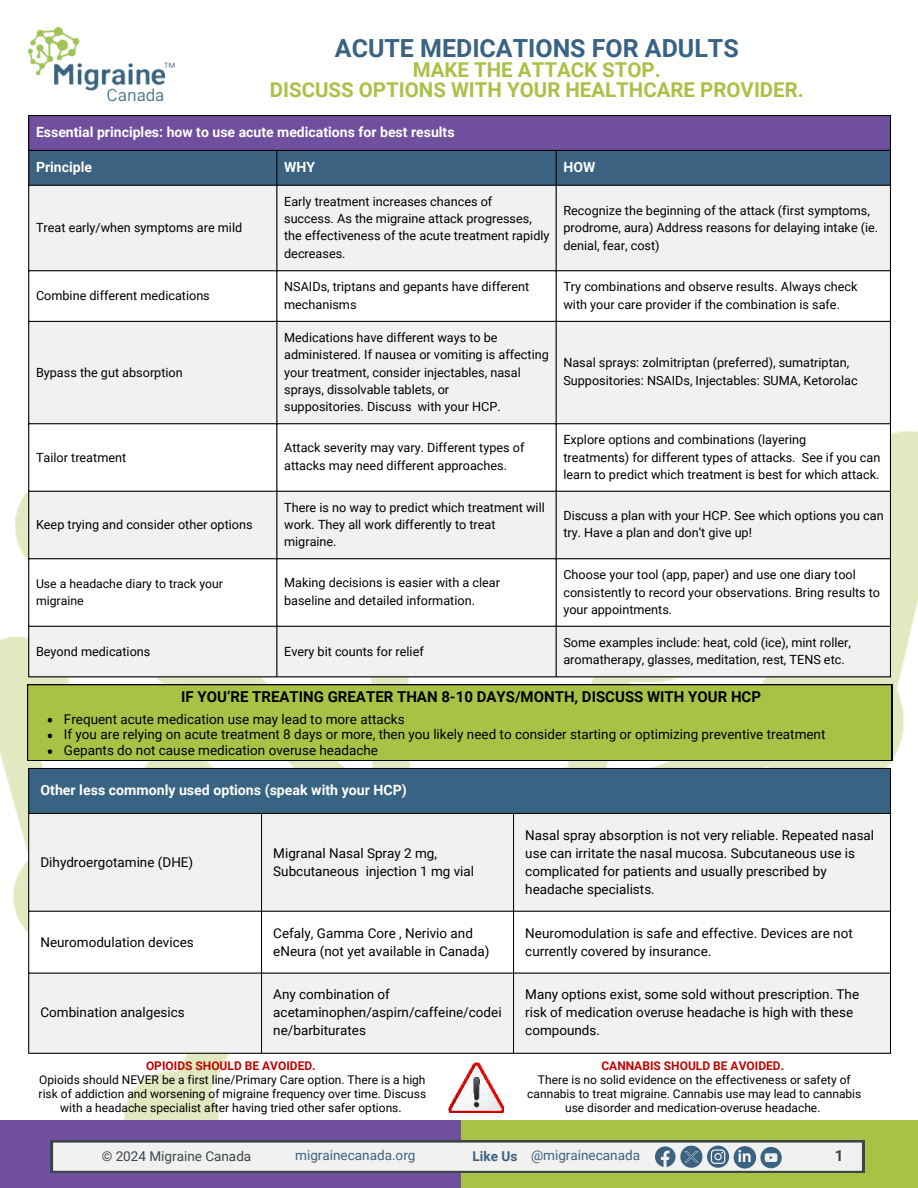
<style>
.page{position:relative;width:918px;height:1188px;background:#fff}
.page>*{position:absolute;margin:0;border:0;box-sizing:border-box;transform-origin:0 0}
.t1{font:700 24.9px "Roboto";color:#386382}
.t2{font:700 20.4px/20.2px "Roboto";color:#a9c246;text-align:center}
.t3{font:700 16.05px "TT Interphases";color:#fff}
.t4{font:700 15.3px "Roboto";color:#3c454a}
.t5{font:700 15px "Roboto";color:#000}
.t6{font:700 14.25px "Roboto";color:#fff}
.t7{font:700 14.1px "Roboto";color:#fff}
.t8{font:13.5px/18px "Roboto";color:#000}
.t9{font:13.5px "Roboto";color:#3b6280}
.t10{font:13.5px "Roboto";color:#3c454a}
.t11{font:12.6px/17.4px "Roboto";color:#000}
.t12{font:12.3px/16.4px "Roboto";color:#000}
.t13{font:12px/14px "Roboto";color:#000;text-align:center}
.t14{font:700 12px "Roboto";color:#c00402}
.s1{font-weight:700}
</style>
<div class="page">
<img style="left:0;top:270px;width:918px;height:851px">
<div style="left:28px;top:115px;width:863px;height:36px;background:#6f4f9e"></div>
<div style="left:29px;top:151px;width:861px;height:34px;background:#3b6280"></div>
<div style="left:29px;top:186px;width:861px;height:490px;background:#f1f1f1"></div>
<svg style="left:29px;top:271px;width:861px;height:355px"></svg>
<hr style="left:28px;top:116px;width:1px;height:560px;background:#000">
<hr style="left:276px;top:151px;width:1px;height:525px;background:#000">
<hr style="left:556px;top:151px;width:1px;height:525px;background:#000">
<hr style="left:890px;top:116px;width:1px;height:560px;background:#000">
<hr style="left:28px;top:115px;width:863px;height:1px;background:#000">
<hr style="left:28px;top:150px;width:863px;height:1px;background:#000">
<hr style="left:28px;top:185px;width:863px;height:1px;background:#000">
<hr style="left:28px;top:270px;width:863px;height:1px;background:#000">
<hr style="left:28px;top:321px;width:863px;height:1px;background:#000">
<hr style="left:28px;top:423px;width:863px;height:1px;background:#000">
<hr style="left:28px;top:491px;width:863px;height:1px;background:#000">
<hr style="left:28px;top:558px;width:863px;height:1px;background:#000">
<hr style="left:28px;top:626px;width:863px;height:1px;background:#000">
<hr style="left:28px;top:676px;width:863px;height:1px;background:#000">
<div style="left:28px;top:768px;width:863px;height:46px;background:#386382"></div>
<div style="left:29px;top:814px;width:861px;height:239px;background:#f1f1f1"></div>
<svg style="left:29px;top:912px;width:861px;height:61px"></svg>
<hr style="left:28px;top:769px;width:1px;height:284px;background:#000">
<hr style="left:261px;top:814px;width:1px;height:239px;background:#000">
<hr style="left:513px;top:814px;width:1px;height:239px;background:#000">
<hr style="left:890px;top:769px;width:1px;height:284px;background:#000">
<hr style="left:28px;top:768px;width:863px;height:1px;background:#000">
<hr style="left:28px;top:813px;width:863px;height:1px;background:#000">
<hr style="left:28px;top:911px;width:863px;height:1px;background:#000">
<hr style="left:28px;top:973px;width:863px;height:1px;background:#000">
<hr style="left:28px;top:1053px;width:863px;height:1px;background:#000">
<img style="left:27px;top:26px;width:148px;height:76px">
<img style="left:449px;top:1063px;width:55px;height:49px">
<div style="left:27px;top:684px;width:865px;height:77px;background:#a9c246"></div>
<svg style="left:48px;top:718px;width:4px;height:4px"></svg>
<svg style="left:48px;top:734px;width:4px;height:4px"></svg>
<svg style="left:48px;top:749px;width:4px;height:5px"></svg>
<div style="left:456px;top:1121px;width:462px;height:67px;background:#a9c246"></div>
<div style="left:0;top:1121px;width:461px;height:67px;background:#6f4f9e"></div>
<svg style="left:51px;top:1140px;width:813px;height:33px;background:#cbcfd1"></svg>
<h1 class="t1" style="left:335px;top:31px;width:405px">ACUTE MEDICATIONS FOR ADULTS</h1>
<h2 class="t2" style="left:270px;top:59px;width:535px">MAKE THE ATTACK STOP.<br>DISCUSS OPTIONS WITH YOUR HEALTHCARE PROVIDER.</h2>
<p class="t7" style="left:36px;top:122px;width:420px">Essential principles: how to use acute medications for best results</p>
<p class="t7" style="left:36px;top:157px;width:58px">Principle</p>
<p class="t7" style="left:284px;top:157px;width:32px">WHY</p>
<p class="t7" style="left:563px;top:157px;width:33px">HOW</p>
<p class="t11" style="left:36px;top:219px;width:208px">Treat early/when symptoms are mild</p>
<p class="t11" style="left:284px;top:192px;width:267px">Early treatment increases chances of<br>success. As the migraine attack progresses, the effectiveness of the acute treatment rapidly decreases.</p>
<p class="t11" style="left:563px;top:201px;width:316px">Recognize the beginning of the attack (first symptoms, prodrome, aura) Address reasons for delaying intake (ie. denial, fear, cost)</p>
<p class="t11" style="left:36px;top:287px;width:175px">Combine different medications</p>
<p class="t11" style="left:284px;top:278px;width:247px">NSAIDs, triptans and gepants have different mechanisms</p>
<p class="t11" style="left:563px;top:278px;width:296px">Try combinations and observe results. Always check with your care provider if the combination is safe.</p>
<p class="t11" style="left:36px;top:363px;width:148px">Bypass the gut absorption</p>
<p class="t11" style="left:284px;top:328px;width:266px">Medications have different ways to be administered. If nausea or vomiting is affecting your treatment, consider injectables, nasal sprays, dissolvable tablets, or<br>suppositories. Discuss with your HCP.</p>
<p class="t11" style="left:563px;top:354px;width:296px">Nasal sprays: zolmitriptan (preferred), sumatriptan,<br>Suppositories: NSAIDs, Injectables: SUMA, Ketorolac</p>
<p class="t11" style="left:36px;top:448px;width:92px">Tailor treatment</p>
<p class="t11" style="left:284px;top:439px;width:242px">Attack severity may vary. Different types of attacks may need different approaches.</p>
<p class="t11" style="left:563px;top:431px;width:318px">Explore options and combinations (layering<br>treatments) for different types of attacks. See if you can learn to predict which treatment is best for which attack.</p>
<p class="t11" style="left:36px;top:515px;width:218px">Keep trying and consider other options</p>
<p class="t11" style="left:284px;top:498px;width:262px">There is no way to predict which treatment will work. They all work differently to treat migraine.</p>
<p class="t11" style="left:563px;top:506px;width:322px">Discuss a plan with your HCP. See which options you can try. Have a plan and don’t give up!</p>
<p class="t12" style="left:36px;top:575px;width:189px">Use a headache diary to track your migraine</p>
<p class="t11" style="left:284px;top:574px;width:217px">Making decisions is easier with a clear baseline and detailed information.</p>
<p class="t11" style="left:563px;top:566px;width:318px">Choose your tool (app, paper) and use one diary tool consistently to record your observations. Bring results to your appointments.</p>
<p class="t11" style="left:36px;top:642px;width:116px">Beyond medications</p>
<p class="t11" style="left:284px;top:642px;width:141px">Every bit counts for relief</p>
<p class="t11" style="left:563px;top:633px;width:289px">Some examples include: heat, cold (ice), mint roller, aromatherapy, glasses, meditation, rest, TENS etc.</p>
<p class="t5" style="left:181px;top:686px;width:581px">IF YOU’RE TREATING GREATER THAN 8-10 DAYS/MONTH, DISCUSS WITH YOUR HCP</p>
<p class="t8" style="left:64px;top:710px;width:763px;line-height:15.8px">Frequent acute medication use may lead to more attacks<br>If you are relying on acute treatment 8 days or more, then you likely need to consider starting or optimizing preventive treatment<br>Gepants do not cause medication overuse headache</p>
<p class="t6" style="left:40px;top:780px;width:368px">Other less commonly used options (speak with your HCP)</p>
<p class="t8" style="left:40px;top:852px;width:154px">Dihydroergotamine (DHE)</p>
<p class="t8" style="left:273px;top:843px;width:202px">Migranal Nasal Spray 2 mg,<br>Subcutaneous injection 1 mg vial</p>
<p class="t8" style="left:525px;top:826px;width:350px">Nasal spray absorption is not very reliable. Repeated nasal use can irritate the nasal mucosa. Subcutaneous use is complicated for patients and usually prescribed by headache specialists.</p>
<p class="t8" style="left:40px;top:932px;width:155px">Neuromodulation devices</p>
<p class="t8" style="left:273px;top:923px;width:218px">Cefaly, Gamma Core , Nerivio and eNeura (not yet available in Canada)</p>
<p class="t8" style="left:525px;top:923px;width:329px">Neuromodulation is safe and effective. Devices are not currently covered by insurance.</p>
<p class="t8" style="left:40px;top:1003px;width:146px">Combination analgesics</p>
<p class="t8" style="left:273px;top:985px;width:230px">Any combination of acetaminophen/aspirn/caffeine/codei ne/barbiturates</p>
<p class="t8" style="left:525px;top:985px;width:335px">Many options exist, some sold without prescription. The risk of medication overuse headache is high with these compounds.</p>
<p class="t14" style="left:146px;top:1058px;width:171px">OPIOIDS SHOULD BE AVOIDED.</p>
<p class="t13" style="left:39px;top:1073px;width:389px">Opioids should NEVER be a first line/Primary Care option. There is a high risk of addiction and worsening of migraine frequency over time. Discuss with a headache specialist after having tried other safer options.</p>
<p class="t14" style="left:601px;top:1058px;width:184px">CANNABIS SHOULD BE AVOIDED.</p>
<p class="t13" style="left:527px;top:1073px;width:336px">There is no solid evidence on the effectiveness or safety of cannabis to treat migraine. Cannabis use may lead to cannabis use disorder and medication-overuse headache.</p>
<p class="t10" style="left:102px;top:1146px;width:151px">© 2024 Migraine Canada</p>
<p class="t9" style="left:295px;top:1146px;width:122px">migrainecanada.org</p>
<p class="t9" style="left:473px;top:1146px;width:169px"><span class="s1">Like Us</span> @migrainecanada</p>
<p class="t3" style="left:738px;top:1146px;width:15px">in</p>
<p class="t4" style="left:835px;top:1144px;width:10px">1</p>
</div>
